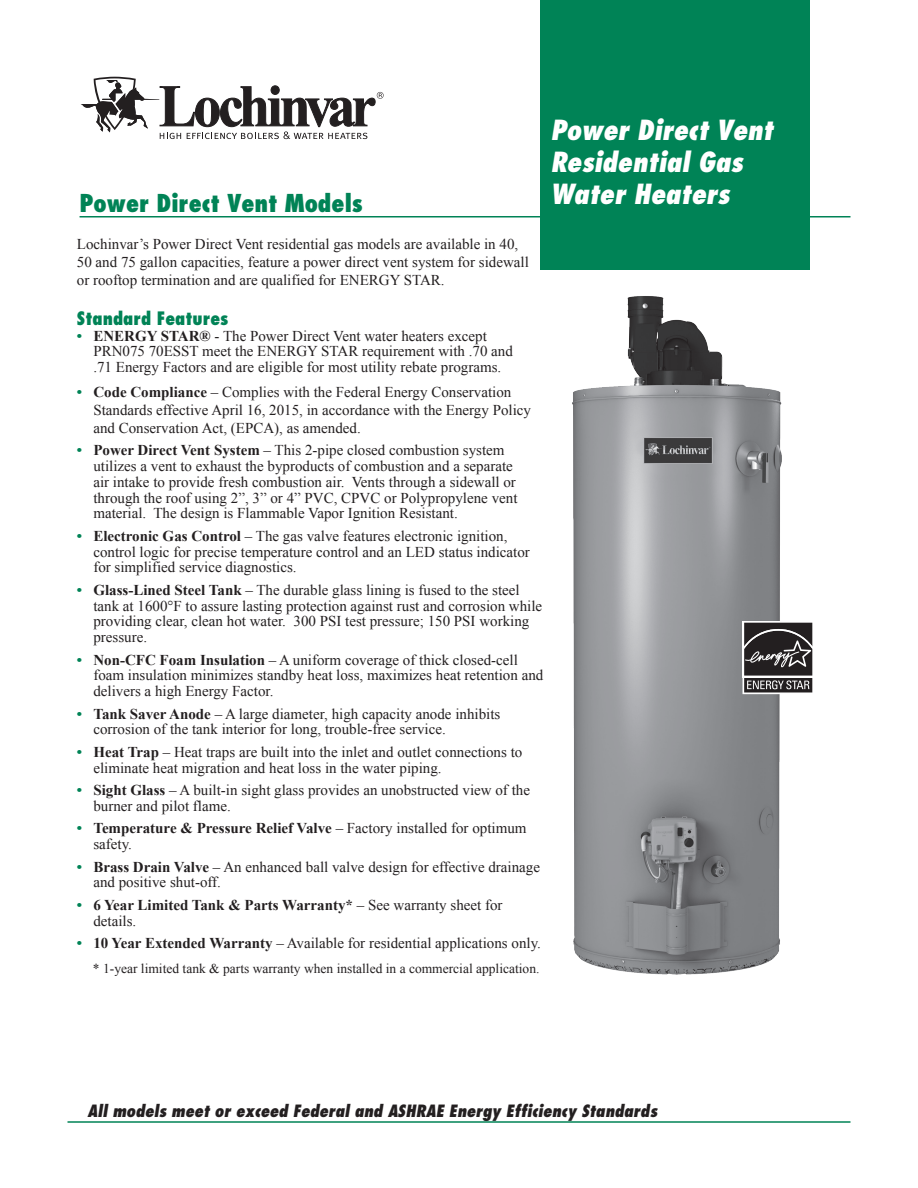
<style>
.page{position:relative;width:918px;height:1188px;background:#fff}
.page>*{position:absolute;margin:0;border:0;box-sizing:border-box;transform-origin:0 0}
.t1{font:italic 800 condensed 27px/32.4px "Futura";color:#fff}
.t2{font:800 condensed 24px "Futura";color:#008356}
.t3{font:800 condensed 18px "Futura";color:#008356}
.t4{font:italic 800 condensed 16.5px "Futura";color:#231f20}
.t5{font:15px/15.8px "Times New Roman";color:#231f20}
.t6{font:700 15px/15.8px "Times New Roman";color:#231f20}
.t7{font:13.5px "Times New Roman";color:#231f20}
.s1{font-weight:700;color:#008356}
.s2{font-weight:700}
.s3{color:#008356}
.s4{font-weight:400}
</style>
<div class="page">
<img style="left:572px;top:296px;width:210px;height:679px">
<hr style="left:68px;top:1121px;width:782px;height:2px;background:#008356">
<hr style="left:80px;top:216px;width:771px;height:2px;background:#008356">
<svg style="left:81px;top:77px;width:303px;height:62px"></svg>
<div style="left:540px;top:0;width:270px;height:270px;background:#008356"></div>
<div style="left:742px;top:621px;width:72px;height:56px;background:#b8b6b7"></div>
<svg style="left:743px;top:623px;width:71px;height:71px;background:#545152"></svg>
<p class="t2" style="left:80px;top:188px;width:285px">Power Direct Vent Models</p>
<p class="t1" style="left:550px;top:113px;width:224px">Power Direct Vent<br>Residential Gas<br>Water Heaters</p>
<p class="t5" style="left:77px;top:235px;width:453px;line-height:18px">Lochinvar’s Power Direct Vent residential gas models are available in 40,<br>50 and 75 gallon capacities, feature a power direct vent system for sidewall or rooftop termination and are qualified for ENERGY STAR.</p>
<p class="t3" style="left:77px;top:307px;width:153px">Standard Features</p>
<p class="t5" style="left:93px;top:327px;width:421px;text-indent:-16px"><span class="s1">•</span> <span class="s2">ENERGY STAR®</span> - The Power Direct Vent water heaters except<br>PRN075 70ESST meet the ENERGY STAR requirement with .70 and .71 Energy Factors and are eligible for most utility rebate programs.</p>
<p class="t5" style="left:93px;top:383px;width:439px;line-height:18px;text-indent:-16px"><span class="s1">•</span> <span class="s2">Code Compliance</span> – Complies with the Federal Energy Conservation<br>Standards effective April 16, 2015, in accordance with the Energy Policy and Conservation Act, (EPCA), as amended.</p>
<p class="t5" style="left:93px;top:442px;width:426px;text-indent:-16px"><span class="s1">•</span> <span class="s2">Power Direct Vent System</span> – This 2-pipe closed combustion system utilizes a vent to exhaust the byproducts of combustion and a separate air intake to provide fresh combustion air. Vents through a sidewall or through the roof using 2”, 3” or 4” PVC, CPVC or Polypropylene vent material. The design is Flammable Vapor Ignition Resistant.</p>
<p class="t5" style="left:93px;top:528px;width:438px;text-indent:-16px"><span class="s1">•</span> <span class="s2">Electronic Gas Control</span> – The gas valve features electronic ignition, control logic for precise temperature control and an LED status indicator for simplified service diagnostics.</p>
<p class="t5" style="left:93px;top:582px;width:450px;text-indent:-16px"><span class="s1">•</span> <span class="s2">Glass-Lined Steel Tank</span> – The durable glass lining is fused to the steel tank at 1600°F to assure lasting protection against rust and corrosion while providing clear, clean hot water. 300 PSI test pressure; 150 PSI working pressure.</p>
<p class="t5" style="left:93px;top:651px;width:451px;text-indent:-16px"><span class="s1">•</span> <span class="s2">Non-CFC Foam Insulation</span> – A uniform coverage of thick closed-cell foam insulation minimizes standby heat loss, maximizes heat retention and delivers a high Energy Factor.</p>
<p class="t5" style="left:93px;top:705px;width:409px;text-indent:-16px"><span class="s1">•</span> <span class="s2">Tank Saver Anode</span> – A large diameter, high capacity anode inhibits corrosion of the tank interior for long, trouble-free service.</p>
<p class="t5" style="left:93px;top:744px;width:430px;text-indent:-16px"><span class="s1">•</span> <span class="s2">Heat Trap</span> – Heat traps are built into the inlet and outlet connections to eliminate heat migration and heat loss in the water piping.</p>
<p class="t5" style="left:93px;top:782px;width:438px;text-indent:-16px"><span class="s1">•</span> <span class="s2">Sight Glass</span> – A built-in sight glass provides an unobstructed view of the burner and pilot flame.</p>
<p class="t5" style="left:93px;top:820px;width:435px;text-indent:-16px"><span class="s1">•</span> <span class="s2">Temperature &amp; Pressure Relief Valve</span> – Factory installed for optimum safety.</p>
<p class="t5" style="left:93px;top:858px;width:448px;text-indent:-16px"><span class="s1">•</span> <span class="s2">Brass Drain Valve</span> – An enhanced ball valve design for effective drainage and positive shut-off.</p>
<p class="t6" style="left:93px;top:897px;width:411px;text-indent:-16px"><span class="s3">•</span> 6 Year Limited Tank &amp; Parts Warranty* <span class="s4">– See warranty sheet for details.</span></p>
<p class="t5" style="left:77px;top:935px;width:466px"><span class="s1">•</span> <span class="s2">10 Year Extended Warranty</span> – Available for residential applications only.</p>
<p class="t7" style="left:93px;top:959px;width:448px">* 1-year limited tank &amp; parts warranty when installed in a commercial application.</p>
<p class="t4" style="left:87px;top:1101px;width:571px">All models meet or exceed Federal and ASHRAE Energy Efficiency Standards</p>
</div>
